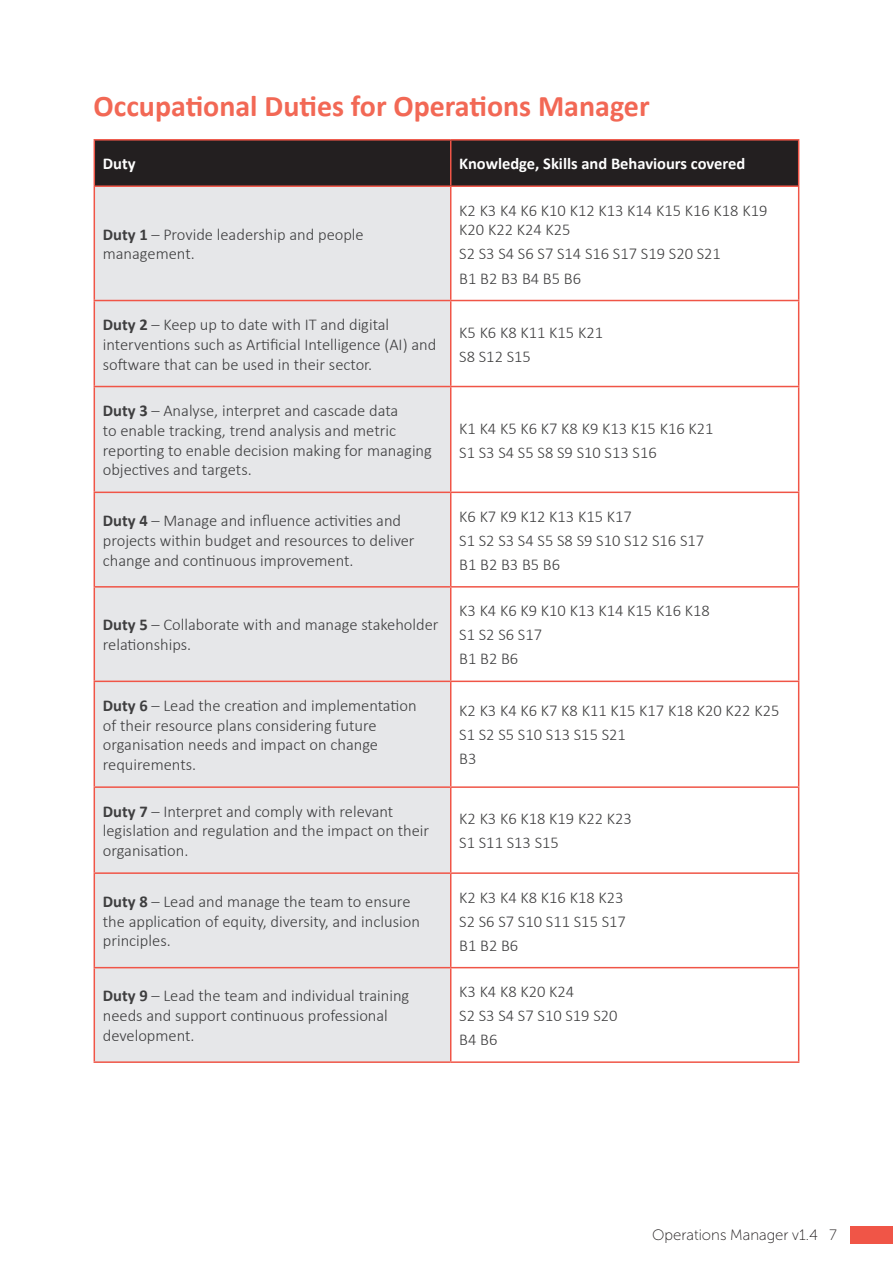
<style>
.page{position:relative;width:893px;height:1263px;background:#fff}
.page>*{position:absolute;margin:0;border:0;box-sizing:border-box;transform-origin:0 0}
.Sub_heading{font:700 30px "Calibri";color:#f26855}
.body_text{font:300 16.5px/19.8px "Calibri";color:#3e3e3f}
.body_text-2{font:700 16.5px "Calibri";color:#fff}
.t1{font:15px "Museo Sans Cyrl 100";color:#231f20}
.s1{font-weight:700}
</style>
<div class="page">
<div style="left:850px;top:1227px;width:43px;height:17px;background:#f05547"></div>
<div style="left:95px;top:141px;width:703px;height:44px;background:#231f20"></div>
<div style="left:95px;top:187px;width:355px;height:874px;background:#e6e7e9"></div>
<svg style="left:451px;top:187px;width:347px;height:874px"></svg>
<hr style="left:94px;top:141px;width:1px;height:44px;background:#f05547">
<hr style="left:94px;top:139px;width:357px;height:2px;background:#f05547">
<hr style="left:450px;top:141px;width:1px;height:44px;background:#f05547">
<hr style="left:451px;top:139px;width:348px;height:2px;background:#f05547">
<hr style="left:798px;top:141px;width:1px;height:44px;background:#f05547">
<hr style="left:94px;top:187px;width:1px;height:113px;background:#f05547">
<hr style="left:94px;top:185px;width:357px;height:2px;background:#f05547">
<hr style="left:450px;top:187px;width:1px;height:113px;background:#f05547">
<hr style="left:451px;top:185px;width:348px;height:2px;background:#f05547">
<hr style="left:798px;top:187px;width:1px;height:113px;background:#f05547">
<hr style="left:94px;top:301px;width:1px;height:85px;background:#f05547">
<hr style="left:94px;top:300px;width:357px;height:1px;background:#f05547">
<hr style="left:450px;top:301px;width:1px;height:85px;background:#f05547">
<hr style="left:451px;top:300px;width:348px;height:1px;background:#f05547">
<hr style="left:798px;top:301px;width:1px;height:85px;background:#f05547">
<hr style="left:94px;top:387px;width:1px;height:105px;background:#f05547">
<hr style="left:94px;top:386px;width:357px;height:1px;background:#f05547">
<hr style="left:450px;top:387px;width:1px;height:105px;background:#f05547">
<hr style="left:451px;top:386px;width:348px;height:1px;background:#f05547">
<hr style="left:798px;top:387px;width:1px;height:105px;background:#f05547">
<hr style="left:94px;top:493px;width:1px;height:93px;background:#f05547">
<hr style="left:94px;top:492px;width:357px;height:1px;background:#f05547">
<hr style="left:450px;top:493px;width:1px;height:93px;background:#f05547">
<hr style="left:451px;top:492px;width:348px;height:1px;background:#f05547">
<hr style="left:798px;top:493px;width:1px;height:93px;background:#f05547">
<hr style="left:94px;top:588px;width:1px;height:93px;background:#f05547">
<hr style="left:94px;top:586px;width:357px;height:2px;background:#f05547">
<hr style="left:450px;top:588px;width:1px;height:93px;background:#f05547">
<hr style="left:451px;top:586px;width:348px;height:2px;background:#f05547">
<hr style="left:798px;top:588px;width:1px;height:93px;background:#f05547">
<hr style="left:94px;top:682px;width:1px;height:104px;background:#f05547">
<hr style="left:94px;top:681px;width:357px;height:1px;background:#f05547">
<hr style="left:450px;top:682px;width:1px;height:104px;background:#f05547">
<hr style="left:451px;top:681px;width:348px;height:1px;background:#f05547">
<hr style="left:798px;top:682px;width:1px;height:104px;background:#f05547">
<hr style="left:94px;top:788px;width:1px;height:84px;background:#f05547">
<hr style="left:94px;top:786px;width:357px;height:2px;background:#f05547">
<hr style="left:450px;top:788px;width:1px;height:84px;background:#f05547">
<hr style="left:451px;top:786px;width:348px;height:2px;background:#f05547">
<hr style="left:798px;top:788px;width:1px;height:84px;background:#f05547">
<hr style="left:94px;top:874px;width:1px;height:93px;background:#f05547">
<hr style="left:94px;top:872px;width:357px;height:2px;background:#f05547">
<hr style="left:450px;top:874px;width:1px;height:93px;background:#f05547">
<hr style="left:451px;top:872px;width:348px;height:2px;background:#f05547">
<hr style="left:798px;top:874px;width:1px;height:93px;background:#f05547">
<hr style="left:94px;top:968px;width:1px;height:93px;background:#f05547">
<hr style="left:94px;top:967px;width:357px;height:1px;background:#f05547">
<hr style="left:94px;top:1061px;width:357px;height:2px;background:#f05547">
<hr style="left:450px;top:968px;width:1px;height:93px;background:#f05547">
<hr style="left:451px;top:967px;width:348px;height:1px;background:#f05547">
<hr style="left:798px;top:968px;width:1px;height:93px;background:#f05547">
<hr style="left:451px;top:1061px;width:348px;height:2px;background:#f05547">
<p class="Sub_heading" style="left:94px;top:85px;width:558px">Occupational Duties for Operations Manager</p>
<p class="body_text-2" style="left:103px;top:152px;width:34px">Duty</p>
<p class="body_text-2" style="left:459px;top:152px;width:288px">Knowledge, Skills and Behaviours covered</p>
<p class="body_text" style="left:103px;top:224px;width:262px"><span class="s1">Duty 1</span> – Provide leadership and people management.</p>
<p class="body_text" style="left:459px;top:200px;width:310px">K2 K3 K4 K6 K10 K12 K13 K14 K15 K16 K18 K19<br>K20 K22 K24 K25</p>
<p class="body_text" style="left:459px;top:244px;width:263px">S2 S3 S4 S6 S7 S14 S16 S17 S19 S20 S21</p>
<p class="body_text" style="left:459px;top:268px;width:123px">B1 B2 B3 B4 B5 B6</p>
<p class="body_text" style="left:103px;top:314px;width:335px"><span class="s1">Duty 2</span> – Keep up to date with IT and digital interventions such as Artificial Intelligence (AI) and software that can be used in their sector.</p>
<p class="body_text" style="left:459px;top:322px;width:145px">K5 K6 K8 K11 K15 K21</p>
<p class="body_text" style="left:459px;top:346px;width:73px">S8 S12 S15</p>
<p class="body_text" style="left:103px;top:400px;width:331px"><span class="s1">Duty 3</span> – Analyse, interpret and cascade data<br>to enable tracking, trend analysis and metric reporting to enable decision making for managing objectives and targets.</p>
<p class="body_text" style="left:459px;top:418px;width:256px">K1 K4 K5 K6 K7 K8 K9 K13 K15 K16 K21</p>
<p class="body_text" style="left:459px;top:442px;width:199px">S1 S3 S4 S5 S8 S9 S10 S13 S16</p>
<p class="body_text" style="left:103px;top:510px;width:313px"><span class="s1">Duty 4</span> – Manage and influence activities and projects within budget and resources to deliver change and continuous improvement.</p>
<p class="body_text" style="left:459px;top:506px;width:174px">K6 K7 K9 K12 K13 K15 K17</p>
<p class="body_text" style="left:459px;top:530px;width:246px">S1 S2 S3 S4 S5 S8 S9 S10 S12 S16 S17</p>
<p class="body_text" style="left:459px;top:554px;width:102px">B1 B2 B3 B5 B6</p>
<p class="body_text" style="left:103px;top:615px;width:337px"><span class="s1">Duty 5</span> – Collaborate with and manage stakeholder relationships.</p>
<p class="body_text" style="left:459px;top:601px;width:252px">K3 K4 K6 K9 K10 K13 K14 K15 K16 K18</p>
<p class="body_text" style="left:459px;top:625px;width:84px">S1 S2 S6 S17</p>
<p class="body_text" style="left:459px;top:649px;width:61px">B1 B2 B6</p>
<p class="body_text" style="left:103px;top:695px;width:315px"><span class="s1">Duty 6</span> – Lead the creation and implementation of their resource plans considering future organisation needs and impact on change requirements.</p>
<p class="body_text" style="left:459px;top:701px;width:322px">K2 K3 K4 K6 K7 K8 K11 K15 K17 K18 K20 K22 K25</p>
<p class="body_text" style="left:459px;top:725px;width:168px">S1 S2 S5 S10 S13 S15 S21</p>
<p class="body_text" style="left:459px;top:749px;width:19px">B3</p>
<p class="body_text" style="left:103px;top:801px;width:328px"><span class="s1">Duty 7</span> – Interpret and comply with relevant legislation and regulation and the impact on their organisation.</p>
<p class="body_text" style="left:459px;top:809px;width:174px">K2 K3 K6 K18 K19 K22 K23</p>
<p class="body_text" style="left:459px;top:833px;width:101px">S1 S11 S13 S15</p>
<p class="body_text" style="left:103px;top:891px;width:319px"><span class="s1">Duty 8</span> – Lead and manage the team to ensure the application of equity, diversity, and inclusion principles.</p>
<p class="body_text" style="left:459px;top:887px;width:166px">K2 K3 K4 K8 K16 K18 K23</p>
<p class="body_text" style="left:459px;top:911px;width:168px">S2 S6 S7 S10 S11 S15 S17</p>
<p class="body_text" style="left:459px;top:935px;width:61px">B1 B2 B6</p>
<p class="body_text" style="left:103px;top:986px;width:308px"><span class="s1">Duty 9</span> – Lead the team and individual training needs and support continuous professional development.</p>
<p class="body_text" style="left:459px;top:981px;width:117px">K3 K4 K8 K20 K24</p>
<p class="body_text" style="left:459px;top:1005px;width:160px">S2 S3 S4 S7 S10 S19 S20</p>
<p class="body_text" style="left:459px;top:1029px;width:40px">B4 B6</p>
<p class="t1" style="left:652px;top:1226px;width:186px">Operations Manager v1.4 7</p>
</div>
